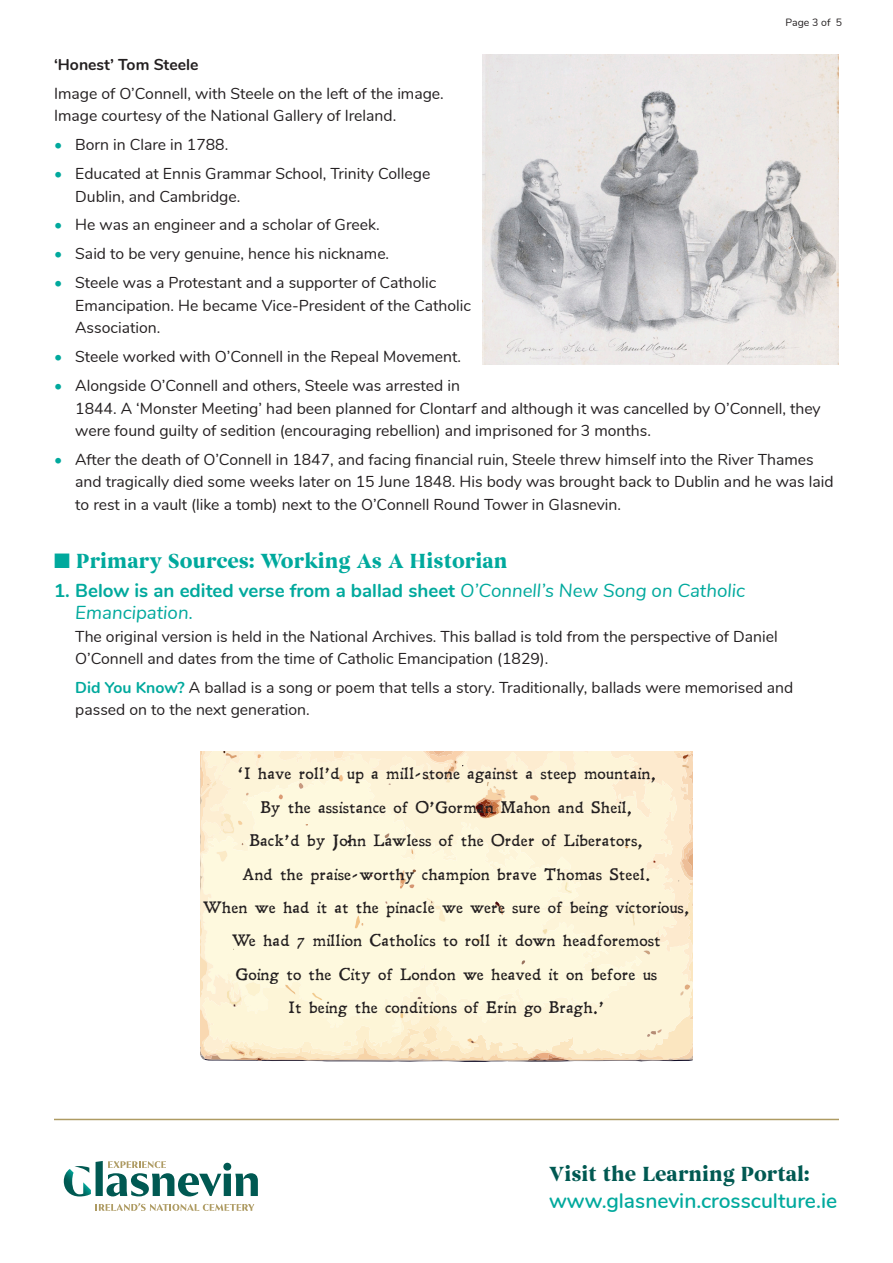
<style>
.page{position:relative;width:893px;height:1263px;background:#fff}
.page>*{position:absolute;margin:0;border:0;box-sizing:border-box;transform-origin:0 0}
.t1{font:700 21px "Begum";color:#00a99d}
.t2{font:600 21px "Nunito";color:#00a99d}
.t3{font:700 21px "Begum";color:#005952}
.t4{font:italic 18.75px/22.5px "Nunito";color:#00a99d}
.t5{font:15.75px/22.5px "Nunito";color:#231f20}
.t6{font:15.75px "Leander";color:#231f20}
.t7{font:700 15.75px "Nunito";color:#231f20}
.t8{font:10.5px "Nunito";color:#231f20}
.s1{color:#00a99d}
.s2{font-weight:700;font-style:normal}
.s3{font-weight:700;color:#00a99d}
</style>
<div class="page">
<svg style="left:96px;top:1203px;width:158px;height:8px"></svg>
<svg style="left:64px;top:1161px;width:194px;height:35px"></svg>
<hr style="left:54px;top:1119px;width:785px;height:1px;background:#ae9b63">
<svg style="left:200px;top:751px;width:493px;height:311px;background:#fcf2d6"></svg>
<img style="left:483px;top:54px;width:356px;height:310px">
<p class="t8" style="left:785px;top:14px;width:58px">Page 3 of 5</p>
<p class="t7" style="left:54px;top:53px;width:146px">‘Honest’ Tom Steele</p>
<p class="t5" style="left:54px;top:81px;width:391px">Image of O’Connell, with Steele on the left of the image.<br>Image courtesy of the National Gallery of Ireland.</p>
<p class="t5" style="left:54px;top:133px;width:176px"><span class="s1">•</span> Born in Clare in 1788.</p>
<p class="t5" style="left:75px;top:161px;width:357px;text-indent:-21px"><span class="s1">•</span> Educated at Ennis Grammar School, Trinity College<br>Dublin, and Cambridge.</p>
<p class="t5" style="left:54px;top:213px;width:327px"><span class="s1">•</span> He was an engineer and a scholar of Greek.</p>
<p class="t5" style="left:54px;top:242px;width:337px"><span class="s1">•</span> Said to be very genuine, hence his nickname.</p>
<p class="t5" style="left:75px;top:271px;width:397px;text-indent:-21px"><span class="s1">•</span> Steele was a Protestant and a supporter of Catholic<br>Emancipation. He became Vice-President of the Catholic<br>Association.</p>
<p class="t5" style="left:54px;top:344px;width:409px"><span class="s1">•</span> Steele worked with O’Connell in the Repeal Movement.</p>
<p class="t5" style="left:75px;top:373px;width:747px;text-indent:-21px"><span class="s1">•</span> Alongside O’Connell and others, Steele was arrested in<br>1844. A ‘Monster Meeting’ had been planned for Clontarf and although it was cancelled by O’Connell, they were found guilty of sedition (encouraging rebellion) and imprisoned for 3 months.</p>
<p class="t5" style="left:75px;top:447px;width:760px;text-indent:-21px"><span class="s1">•</span> After the death of O’Connell in 1847, and facing financial ruin, Steele threw himself into the River Thames and tragically died some weeks later on 15 June 1848. His body was brought back to Dublin and he was laid to rest in a vault (like a tomb) next to the O’Connell Round Tower in Glasnevin.</p>
<p class="t1" style="left:54px;top:548px;width:455px">■ Primary Sources: Working As A Historian</p>
<p class="t4" style="left:75px;top:578px;width:671px;text-indent:-21px"><span class="s2">1. Below is an edited verse from a ballad sheet</span> O’Connell’s New Song on Catholic<br>Emancipation.</p>
<p class="t5" style="left:75px;top:624px;width:704px">The original version is held in the National Archives. This ballad is told from the perspective of Daniel<br>O’Connell and dates from the time of Catholic Emancipation (1829).</p>
<p class="t5" style="left:75px;top:675px;width:720px"><span class="s3">Did You Know?</span> A ballad is a song or poem that tells a story. Traditionally, ballads were memorised and passed on to the next generation.</p>
<p class="t6" style="left:236px;top:764px;width:422px">‘I have roll’d up a mill-stone against a steep mountain,</p>
<p class="t6" style="left:260px;top:797px;width:374px">By the assistance of O’Gorman Mahon and Sheil,</p>
<p class="t6" style="left:250px;top:830px;width:395px">Back’d by John Lawless of the Order of Liberators,</p>
<p class="t6" style="left:242px;top:864px;width:410px">And the praise-worthy champion brave Thomas Steel.</p>
<p class="t6" style="left:203px;top:897px;width:488px">When we had it at the pinacle we were sure of being victorious,</p>
<p class="t6" style="left:232px;top:931px;width:430px">We had 7 million Catholics to roll it down headforemost</p>
<p class="t6" style="left:236px;top:964px;width:423px">Going to the City of London we heaved it on before us</p>
<p class="t6" style="left:289px;top:997px;width:317px">It being the conditions of Erin go Bragh.’</p>
<h1 class="t3" style="left:549px;top:1161px;width:262px">Visit the Learning Portal:</h1>
<h1 class="t2" style="left:549px;top:1185px;width:290px">www.glasnevin.crossculture.ie</h1>
</div>
